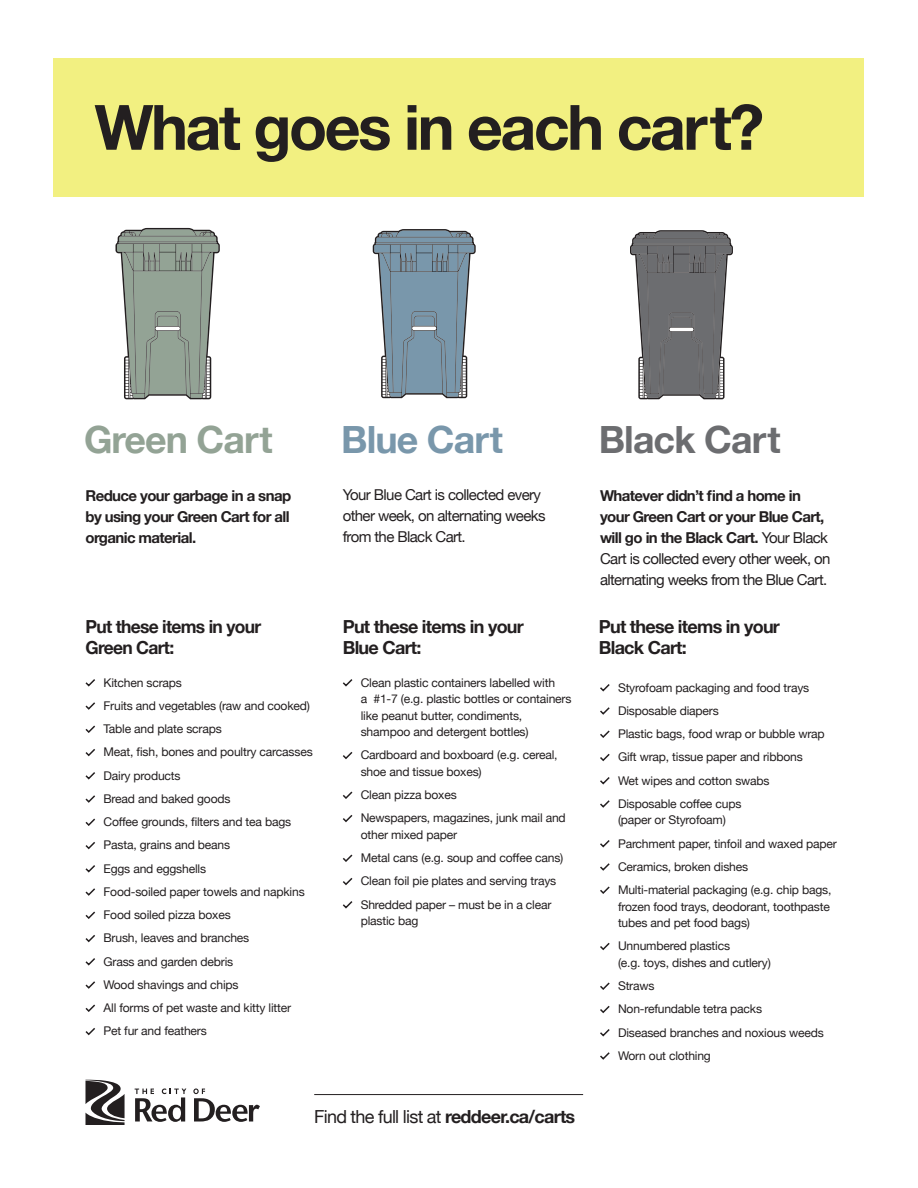
<style>
.page{position:relative;width:918px;height:1188px;background:#fff}
.page>*{position:absolute;margin:0;border:0;box-sizing:border-box;transform-origin:0 0}
.t1{font:700 62.55px "Helvetica Neue";letter-spacing:-.04em;color:#231f20}
.t2{font:700 37.5px "Helvetica Neue";letter-spacing:-.025em;color:#93a395}
.t3{font:700 37.5px "Helvetica Neue";letter-spacing:-.025em;color:#6c6d70}
.t4{font:700 37.5px "Helvetica Neue";letter-spacing:-.025em;color:#7997ab}
.t5{font:700 18px/21px "Helvetica Neue";letter-spacing:-.04em;color:#231f20}
.t6{font:18px "Helvetica Neue";letter-spacing:-.04em;color:#231f20}
.t7{font:700 15px/21px "Helvetica Neue";letter-spacing:-.04em;color:#231f20;text-align:justify}
.t8{font:15px/21px "Helvetica Neue";letter-spacing:-.04em;color:#231f20}
.t9{font:12px/16.5px "Helvetica Neue";letter-spacing:-.015em;color:#231f20}
.s1{font-weight:400}
.s2{font-weight:700}
</style>
<div class="page">
<div style="left:53px;top:58px;width:810px;height:139px;background:#f2f081"></div>
<svg style="left:115px;top:228px;width:105px;height:171px"></svg>
<svg style="left:373px;top:229px;width:103px;height:169px"></svg>
<svg style="left:630px;top:230px;width:103px;height:169px"></svg>
<svg style="left:85px;top:679px;width:10px;height:8px"></svg>
<svg style="left:85px;top:702px;width:10px;height:8px"></svg>
<svg style="left:85px;top:725px;width:10px;height:8px"></svg>
<svg style="left:85px;top:749px;width:10px;height:8px"></svg>
<svg style="left:85px;top:772px;width:10px;height:8px"></svg>
<svg style="left:85px;top:795px;width:10px;height:8px"></svg>
<svg style="left:85px;top:818px;width:10px;height:8px"></svg>
<svg style="left:85px;top:842px;width:10px;height:8px"></svg>
<svg style="left:85px;top:865px;width:10px;height:8px"></svg>
<svg style="left:85px;top:888px;width:10px;height:8px"></svg>
<svg style="left:85px;top:911px;width:10px;height:8px"></svg>
<svg style="left:85px;top:935px;width:10px;height:8px"></svg>
<svg style="left:85px;top:958px;width:10px;height:8px"></svg>
<svg style="left:85px;top:981px;width:10px;height:8px"></svg>
<svg style="left:85px;top:1004px;width:10px;height:8px"></svg>
<svg style="left:85px;top:1028px;width:10px;height:8px"></svg>
<svg style="left:342px;top:679px;width:11px;height:8px"></svg>
<svg style="left:342px;top:752px;width:11px;height:8px"></svg>
<svg style="left:342px;top:791px;width:11px;height:8px"></svg>
<svg style="left:342px;top:815px;width:11px;height:8px"></svg>
<svg style="left:342px;top:854px;width:11px;height:8px"></svg>
<svg style="left:342px;top:878px;width:11px;height:8px"></svg>
<svg style="left:342px;top:901px;width:11px;height:8px"></svg>
<svg style="left:600px;top:684px;width:10px;height:8px"></svg>
<svg style="left:600px;top:707px;width:10px;height:8px"></svg>
<svg style="left:600px;top:730px;width:10px;height:8px"></svg>
<svg style="left:600px;top:753px;width:10px;height:9px"></svg>
<svg style="left:600px;top:777px;width:10px;height:8px"></svg>
<svg style="left:600px;top:800px;width:10px;height:8px"></svg>
<svg style="left:600px;top:840px;width:10px;height:8px"></svg>
<svg style="left:600px;top:863px;width:10px;height:8px"></svg>
<svg style="left:600px;top:886px;width:10px;height:8px"></svg>
<svg style="left:600px;top:942px;width:10px;height:9px"></svg>
<svg style="left:600px;top:982px;width:10px;height:8px"></svg>
<svg style="left:600px;top:1005px;width:10px;height:9px"></svg>
<svg style="left:600px;top:1029px;width:10px;height:8px"></svg>
<svg style="left:600px;top:1052px;width:10px;height:8px"></svg>
<hr style="left:314px;top:1094px;width:269px;height:1px;background:#231f20">
<svg style="left:135px;top:1088px;width:51px;height:34px"></svg>
<svg style="left:193px;top:1088px;width:67px;height:34px"></svg>
<svg style="left:85px;top:1080px;width:40px;height:45px"></svg>
<p class="t1" style="left:94px;top:78px;width:671px">What goes in each cart?</p>
<p class="t2" style="left:84px;top:410px;width:190px">Green Cart</p>
<p class="t4" style="left:341px;top:410px;width:163px">Blue Cart</p>
<p class="t3" style="left:599px;top:410px;width:183px">Black Cart</p>
<p class="t7" style="left:86px;top:485px;width:207px">Reduce your garbage in a snap by using your Green Cart for all organic material.</p>
<p class="t8" style="left:343px;top:485px;width:204px">Your Blue Cart is collected every other week, on alternating weeks from the Black Cart.</p>
<p class="t7" style="left:600px;top:485px;width:232px;text-align:left">Whatever didn’t find a home in your Green Cart or your Blue Cart, will go in the Black Cart. <span class="s1">Your Black Cart is collected every other week, on alternating weeks from the Blue Cart.</span></p>
<p class="t5" style="left:599px;top:617px;width:183px">Put these items in your<br>Black Cart:</p>
<p class="t9" style="left:618px;top:680px;width:193px">Styrofoam packaging and food trays</p>
<p class="t9" style="left:618px;top:703px;width:102px">Disposable diapers</p>
<p class="t9" style="left:618px;top:726px;width:208px">Plastic bags, food wrap or bubble wrap</p>
<p class="t9" style="left:618px;top:749px;width:186px">Gift wrap, tissue paper and ribbons</p>
<p class="t9" style="left:618px;top:773px;width:153px">Wet wipes and cotton swabs</p>
<p class="t9" style="left:618px;top:796px;width:125px">Disposable coffee cups (paper or Styrofoam)</p>
<p class="t9" style="left:618px;top:836px;width:220px">Parchment paper, tinfoil and waxed paper</p>
<p class="t9" style="left:618px;top:859px;width:132px">Ceramics, broken dishes</p>
<p class="t9" style="left:618px;top:882px;width:215px;text-align:justify">Multi-material packaging (e.g. chip bags, frozen food trays, deodorant, toothpaste tubes and pet food bags)</p>
<p class="t9" style="left:618px;top:938px;width:154px">Unnumbered plastics<br>(e.g. toys, dishes and cutlery)</p>
<p class="t9" style="left:618px;top:978px;width:38px">Straws</p>
<p class="t9" style="left:618px;top:1001px;width:146px">Non-refundable tetra packs</p>
<p class="t9" style="left:618px;top:1025px;width:207px">Diseased branches and noxious weeds</p>
<p class="t9" style="left:618px;top:1048px;width:94px">Worn out clothing</p>
<p class="t5" style="left:86px;top:617px;width:177px">Put these items in your<br>Green Cart:</p>
<p class="t9" style="left:104px;top:675px;width:80px">Kitchen scraps</p>
<p class="t9" style="left:104px;top:698px;width:208px">Fruits and vegetables (raw and cooked)</p>
<p class="t9" style="left:104px;top:721px;width:120px">Table and plate scraps</p>
<p class="t9" style="left:104px;top:745px;width:211px">Meat, fish, bones and poultry carcasses</p>
<p class="t9" style="left:104px;top:768px;width:79px">Dairy products</p>
<p class="t9" style="left:104px;top:791px;width:129px">Bread and baked goods</p>
<p class="t9" style="left:104px;top:814px;width:189px">Coffee grounds, filters and tea bags</p>
<p class="t9" style="left:104px;top:838px;width:128px">Pasta, grains and beans</p>
<p class="t9" style="left:104px;top:861px;width:104px">Eggs and eggshells</p>
<p class="t9" style="left:104px;top:884px;width:203px">Food-soiled paper towels and napkins</p>
<p class="t9" style="left:104px;top:907px;width:129px">Food soiled pizza boxes</p>
<p class="t9" style="left:104px;top:931px;width:147px">Brush, leaves and branches</p>
<p class="t9" style="left:104px;top:954px;width:131px">Grass and garden debris</p>
<p class="t9" style="left:104px;top:977px;width:137px">Wood shavings and chips</p>
<p class="t9" style="left:104px;top:1000px;width:189px">All forms of pet waste and kitty litter</p>
<p class="t9" style="left:104px;top:1024px;width:105px">Pet fur and feathers</p>
<p class="t5" style="left:343px;top:617px;width:183px">Put these items in your<br>Blue Cart:</p>
<p class="t9" style="left:361px;top:675px;width:212px">Clean plastic containers labelled with<br>a #1-7 (e.g. plastic bottles or containers like peanut butter, condiments, shampoo and detergent bottles)</p>
<p class="t9" style="left:361px;top:748px;width:198px">Cardboard and boxboard (e.g. cereal, shoe and tissue boxes)</p>
<p class="t9" style="left:361px;top:787px;width:98px">Clean pizza boxes</p>
<p class="t9" style="left:361px;top:811px;width:207px">Newspapers, magazines, junk mail and other mixed paper</p>
<p class="t9" style="left:361px;top:850px;width:204px">Metal cans (e.g. soup and coffee cans)</p>
<p class="t9" style="left:361px;top:874px;width:197px">Clean foil pie plates and serving trays</p>
<p class="t9" style="left:361px;top:897px;width:192px">Shredded paper – must be in a clear plastic bag</p>
<p class="t6" style="left:314px;top:1103px;width:263px">Find the full list at <span class="s2">reddeer.ca/carts</span></p>
</div>
